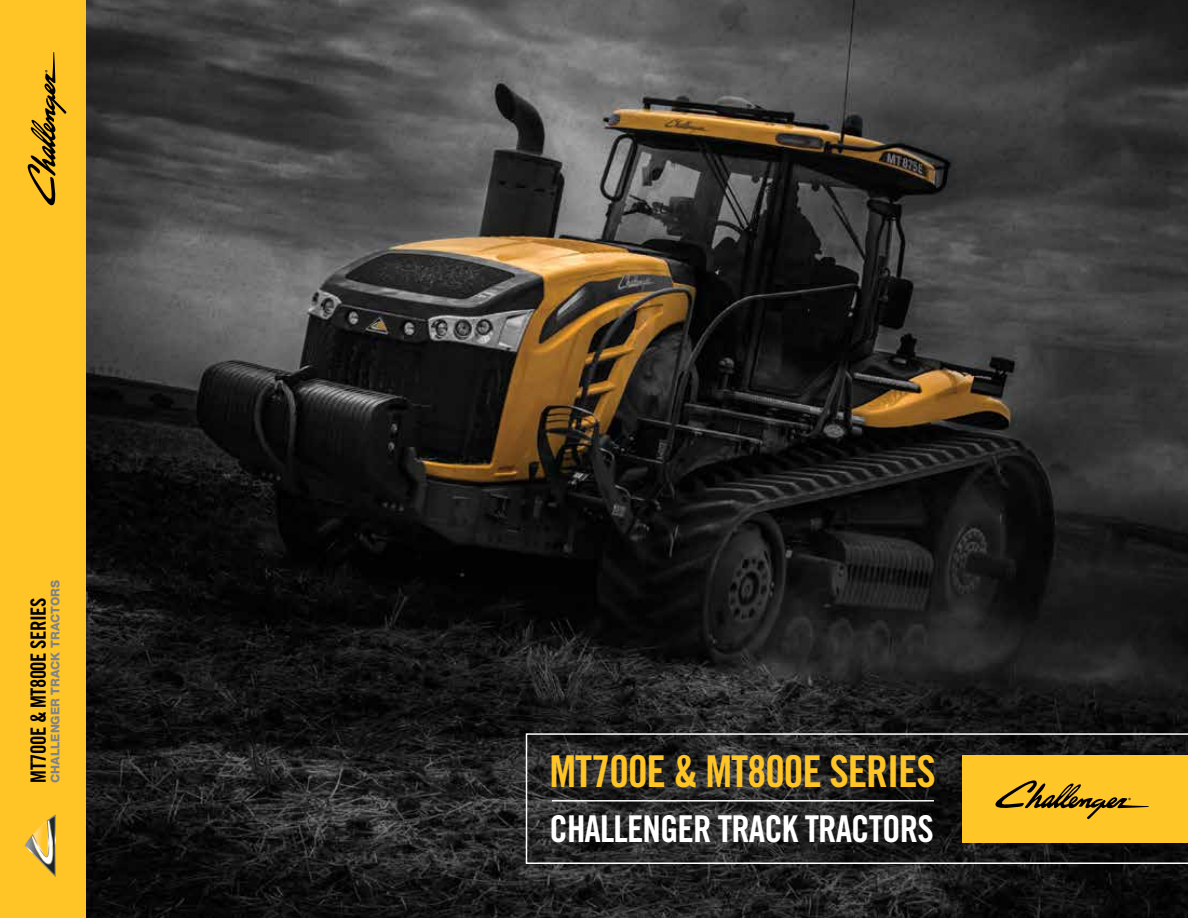
<style>
.page{position:relative;width:1188px;height:918px;background:#fff}
.page>*{position:absolute;margin:0;border:0;box-sizing:border-box;transform-origin:0 0}
.t1{font:43.95px "Trade Gothic LT Std Bd Cn 20";letter-spacing:-.025em;color:#ffc425}
.t2{font:36.9px "Trade Gothic LT Std Bd Cn 20";letter-spacing:-.025em;color:#fff}
.t3{font:21px "Trade Gothic LT Std Bd Cn 20";letter-spacing:-.025em;color:#000}
.t4{font:800 12px "Helvetica Neue LT Std";color:#808285}
</style>
<div class="page">
<img style="left:85px;top:0;width:1103px;height:918px">
<div style="left:0;top:0;width:85px;height:918px;background:#ffc425"></div>
<svg style="left:25px;top:815px;width:31px;height:62px"></svg>
<svg style="left:27px;top:52px;width:40px;height:154px"></svg>
<svg style="left:526px;top:733px;width:662px;height:131px;background:#2a2929"></svg>
<hr style="left:552px;top:800px;width:382px;height:2px;background:#fff">
<div style="left:962px;top:755px;width:226px;height:87px;background:#ffc628"></div>
<svg style="left:995px;top:780px;width:154px;height:39px"></svg>
<p class="t4" style="left:48px;top:783px;width:204px;rotate:-90deg">CHALLENGER TRACK TRACTORS</p>
<h3 class="t3" style="left:26px;top:783px;width:186px;rotate:-90deg">MT700E &amp; MT800E SERIES</h3>
<h1 class="t1" style="left:550px;top:744px;width:388px">MT700E &amp; MT800E SERIES</h1>
<h2 class="t2" style="left:550px;top:807px;width:386px">CHALLENGER TRACK TRACTORS</h2>
</div>
